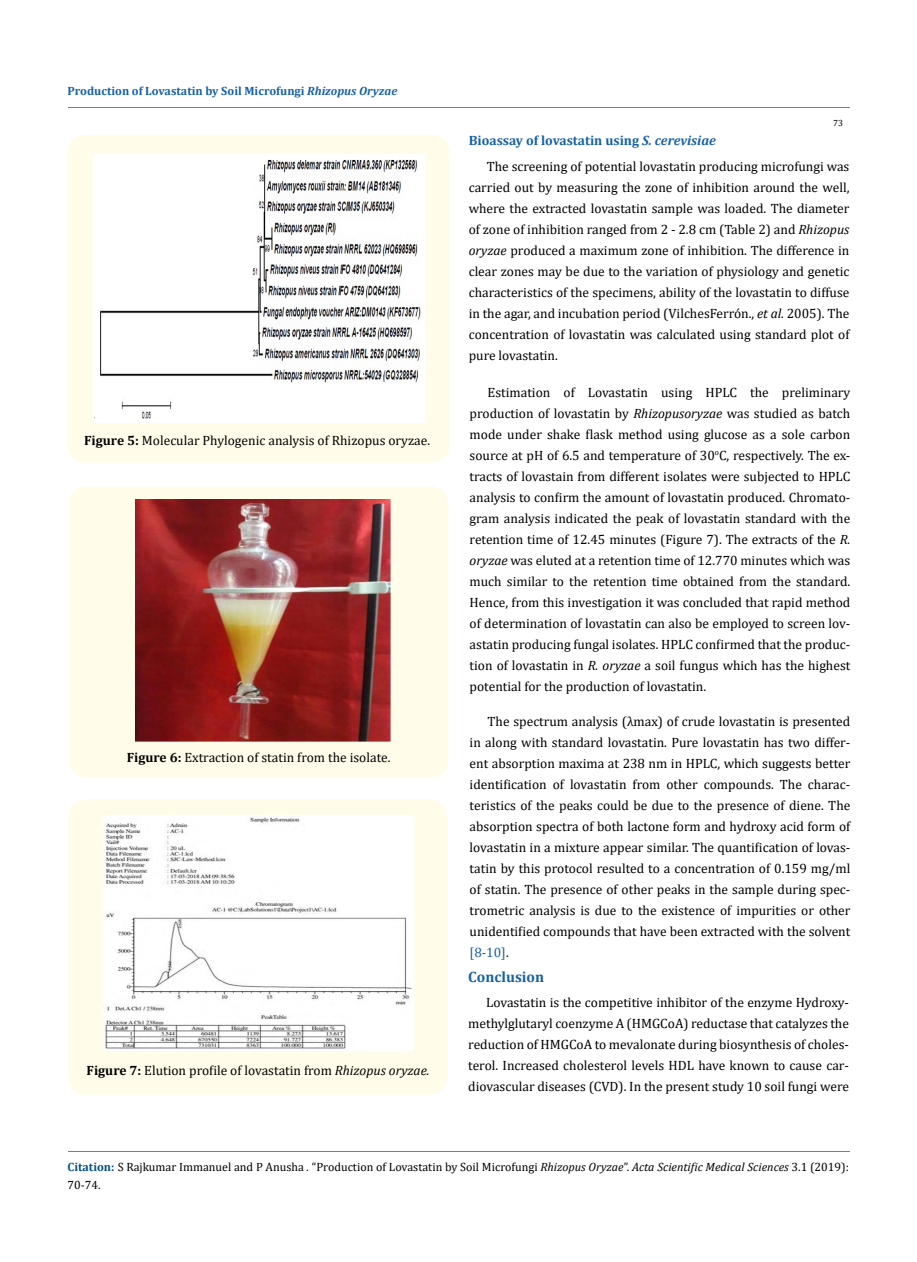
<style>
.page{position:relative;width:917px;height:1262px;background:#fff}
.page>*{position:absolute;margin:0;border:0;box-sizing:border-box;transform-origin:0 0}
.t1{font:700 15px "Cambria";color:#1560a6}
.t2{font:13.5px/21px "Cambria";color:#000;text-align:justify}
.t3{font:700 13.5px "Cambria";color:#1560a6}
.t4{font:12px/18px "Cambria";color:#000}
.t5{font:700 12px "Cambria";color:#1560a6}
.t6{font:9px "Cambria";color:#000}
.s1{font-style:italic}
.s2{font-weight:700}
.s3{color:#1560a6}
.s4{font-weight:700;color:#035089}
</style>
<div class="page">
<div style="left:68px;top:135px;width:382px;height:327px;background:#fffde9;border-radius:18px"></div>
<img style="left:95px;top:155px;width:329px;height:268px">
<div style="left:69px;top:486px;width:379px;height:291px;background:#fffde9;border-radius:18px"></div>
<img style="left:135px;top:500px;width:255px;height:242px">
<div style="left:68px;top:799px;width:379px;height:295px;background:#fffde9;border-radius:18px"></div>
<img style="left:103px;top:815px;width:310px;height:236px">
<hr style="left:68px;top:108px;width:781px;height:1px;background:#e05d1a">
<hr style="left:68px;top:1151px;width:781px;height:1px;background:#e05d1a">
<p class="t5" style="left:67px;top:83px;width:331px">Production of Lovastatin by Soil Microfungi <span class="s1">Rhizopus Oryzae</span></p>
<p class="t2" style="left:84px;top:430px;width:347px"><span class="s2">Figure 5:</span> Molecular Phylogenic analysis of Rhizopus oryzae.</p>
<p class="t2" style="left:127px;top:747px;width:265px"><span class="s2">Figure 6:</span> Extraction of statin from the isolate.</p>
<p class="t2" style="left:87px;top:1059px;width:344px"><span class="s2">Figure 7:</span> Elution profile of lovastatin from <span class="s1">Rhizopus oryzae.</span></p>
<p class="t3" style="left:468px;top:131px;width:248px">Bioassay of lovastatin using <span class="s1">S. cerevisiae</span></p>
<p class="t6" style="left:833px;top:118px;width:11px">73</p>
<p class="t2" style="left:468px;top:156px;width:382px;text-indent:18px">The screening of potential lovastatin producing microfungi was carried out by measuring the zone of inhibition around the well, where the extracted lovastatin sample was loaded. The diameter of zone of inhibition ranged from 2 - 2.8 cm (Table 2) and <span class="s1">Rhizopus oryzae</span> produced a maximum zone of inhibition. The difference in clear zones may be due to the variation of physiology and genetic characteristics of the specimens, ability of the lovastatin to diffuse in the agar, and incubation period (VilchesFerrón., <span class="s1">et al.</span> 2005). The concentration of lovastatin was calculated using standard plot of pure lovastatin.</p>
<p class="t2" style="left:469px;top:381px;width:382px;text-indent:18px">Estimation of Lovastatin using HPLC the preliminary production of lovastatin by <span class="s1">Rhizopusoryzae</span> was studied as batch mode under shake flask method using glucose as a sole carbon source at pH of 6.5 and temperature of 30<sup>o</sup>C, respectively. The ex&shy;tracts of lovastain from different isolates were subjected to HPLC analysis to confirm the amount of lovastatin produced. Chromato&shy;gram analysis indicated the peak of lovastatin standard with the retention time of 12.45 minutes (Figure 7). The extracts of the <span class="s1">R. oryzae</span> was eluted at a retention time of 12.770 minutes which was much similar to the retention time obtained from the standard.<br>Hence, from this investigation it was concluded that rapid method of determination of lovastatin can also be employed to screen lov&shy;astatin producing fungal isolates. HPLC confirmed that the produc&shy;tion of lovastatin in <span class="s1">R. oryzae</span> a soil fungus which has the highest potential for the production of lovastatin.</p>
<p class="t2" style="left:469px;top:710px;width:382px;text-indent:18px">The spectrum analysis (λmax) of crude lovastatin is presented in along with standard lovastatin. Pure lovastatin has two differ&shy;ent absorption maxima at 238 nm in HPLC, which suggests better identification of lovastatin from other compounds. The charac&shy;teristics of the peaks could be due to the presence of diene. The absorption spectra of both lactone form and hydroxy acid form of lovastatin in a mixture appear similar. The quantification of lovas&shy;tatin by this protocol resulted to a concentration of 0.159 mg/ml of statin. The presence of other peaks in the sample during spec&shy;trometric analysis is due to the existence of impurities or other unidentified compounds that have been extracted with the solvent <span class="s3">[8-10]</span>.</p>
<p class="t2" style="left:468px;top:991px;width:382px;text-indent:18px">Lovastatin is the competitive inhibitor of the enzyme Hydroxy&shy;methylglutaryl coenzyme A (HMGCoA) reductase that catalyzes the reduction of HMGCoA to mevalonate during biosynthesis of choles&shy;terol. Increased cholesterol levels HDL have known to cause car&shy;diovascular diseases (CVD). In the present study 10 soil fungi were</p>
<p class="t1" style="left:468px;top:966px;width:77px">Conclusion</p>
<p class="t4" style="left:67px;top:1158px;width:783px"><span class="s4">Citation:</span> S Rajkumar Immanuel and P Anusha <span class="s1">.</span> “Production of Lovastatin by Soil Microfungi <span class="s1">Rhizopus Oryzae</span>”. <span class="s1">Acta Scientific Medical Sciences</span> 3.1 (2019):<br>70-74.</p>
</div>
